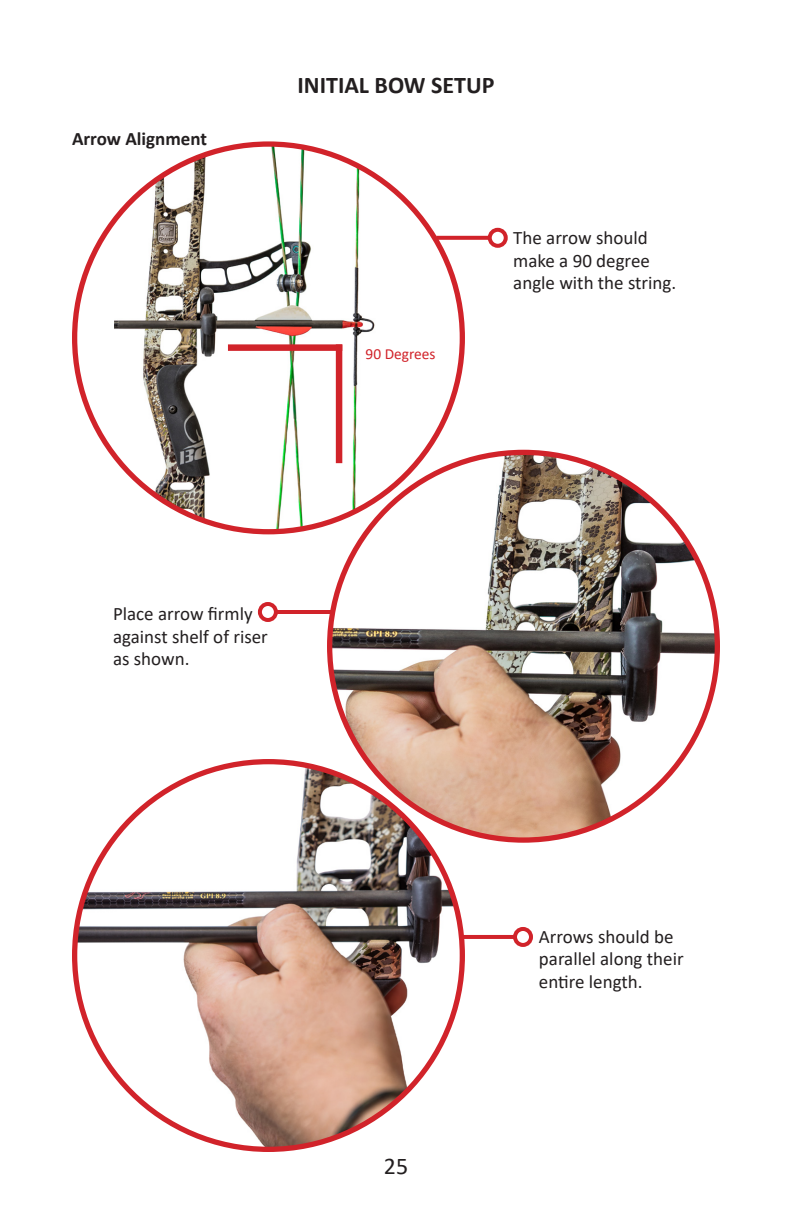
<style>
.page{position:relative;width:792px;height:1224px;background:#fff}
.page>*{position:absolute;margin:0;border:0;box-sizing:border-box;transform-origin:0 0}
.t1{font:700 24px "Calibri";color:#231f20}
.t2{font:24px "Calibri";color:#231f20}
.t3{font:19px/22.8px "Calibri";color:#231f20}
.t4{font:700 19px "Calibri";color:#231f20}
.t5{font:15.4px "Calibri";color:#d1232a}
</style>
<div class="page">
<img style="left:114px;top:144px;width:311px;height:388px">
<div style="left:228px;top:344px;width:114px;height:7px;background:#d1232a"></div>
<div style="left:336px;top:344px;width:6px;height:119px;background:#d1232a"></div>
<img style="left:330px;top:452px;width:387px;height:388px;border-radius:194px">
<img style="left:75px;top:762px;width:387px;height:387px;border-radius:194px">
<hr style="left:276px;top:610px;width:57px;height:4px;background:#d1232a">
<div style="left:258px;top:602px;width:20px;height:20px;border:4px solid #d1232a;border-radius:50%"></div>
<hr style="left:462px;top:935px;width:53px;height:4px;background:#d1232a">
<div style="left:513px;top:927px;width:20px;height:20px;border:4px solid #d1232a;border-radius:50%"></div>
<svg style="left:436px;top:236px;width:52px;height:4px"></svg>
<div style="left:488px;top:228px;width:20px;height:20px;border:4px solid #d1232a;border-radius:50%"></div>
<p class="t4" style="left:72px;top:125px;width:137px">Arrow Alignment</p>
<p class="t1" style="left:298px;top:68px;width:198px">INITIAL BOW SETUP</p>
<p class="t5" style="left:366px;top:343px;width:72px">90 Degrees</p>
<p class="t3" style="left:513px;top:226px;width:165px">The arrow should make a 90 degree angle with the string.</p>
<p class="t3" style="left:113px;top:602px;width:156px">Place arrow firmly against shelf of riser as shown.</p>
<p class="t2" style="left:384px;top:1149px;width:26px">25</p>
<p class="t3" style="left:539px;top:924px;width:146px">Arrows should be parallel along their entire length.</p>
</div>
